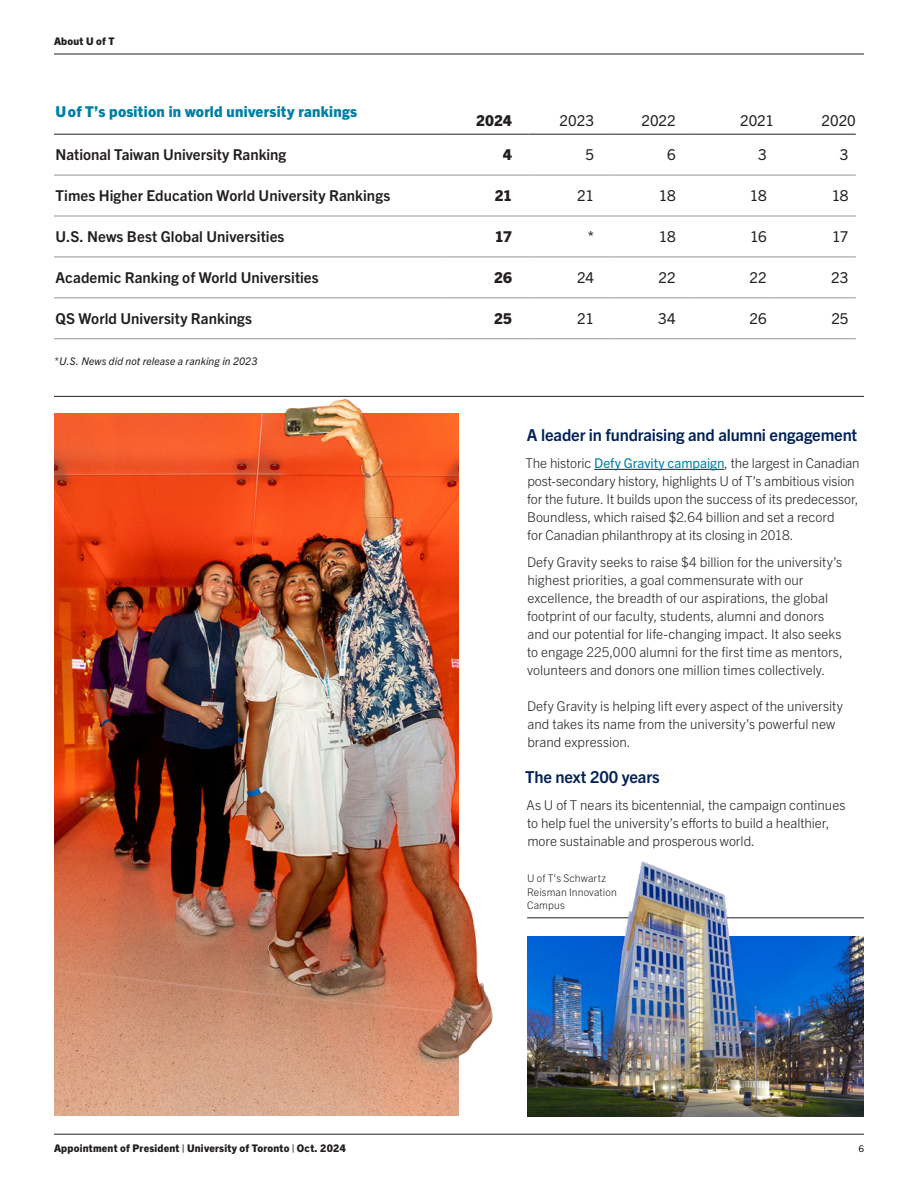
<style>
.page{position:relative;width:918px;height:1188px;background:#fff}
.page>*{position:absolute;margin:0;border:0;box-sizing:border-box;transform-origin:0 0}
.t1{font:700 16.5px "Trade Gothic Next LT Pro";letter-spacing:-.01em;color:#002157}
.t2{font:700 15px "Trade Gothic Next LT Pro";letter-spacing:.005em;color:#231f20}
.t3{font:15px "Trade Gothic Next LT Pro";letter-spacing:-.005em;color:#231f20}
.t4{font:800 15px "Trade Gothic Next LT Pro";letter-spacing:.015em;color:#0080a6}
.t5{font:800 15px "Trade Gothic Next LT Pro";letter-spacing:.005em;color:#231f20}
.t6{font:300 13.5px/18px "Trade Gothic Next LT Pro";color:#231f20}
.t7{font:800 10.5px "Trade Gothic Next LT Pro";letter-spacing:.02em;color:#231f20}
.t8{font:300 10.5px/13.5px "Trade Gothic Next LT Pro";letter-spacing:.01em;color:#231f20}
.t9{font:italic 10.5px "Trade Gothic Next LT Pro";letter-spacing:.005em;color:#231f20}
.t10{font:300 9px "Trade Gothic Next LT Pro";color:#231f20}
.s1{font-weight:400;color:#007fa6}
</style>
<div class="page">
<hr style="left:54px;top:396px;width:810px;height:1px;background:#231f20">
<hr style="left:527px;top:918px;width:337px;height:1px;background:#231f20">
<hr style="left:54px;top:134px;width:393px;height:1px;background:#231f20">
<hr style="left:447px;top:134px;width:82px;height:1px;background:#231f20">
<hr style="left:529px;top:134px;width:81px;height:1px;background:#231f20">
<hr style="left:610px;top:134px;width:82px;height:1px;background:#231f20">
<hr style="left:692px;top:134px;width:82px;height:1px;background:#231f20">
<hr style="left:774px;top:134px;width:82px;height:1px;background:#231f20">
<hr style="left:54px;top:175px;width:393px;height:1px;background:#949698">
<hr style="left:447px;top:175px;width:82px;height:1px;background:#949698">
<hr style="left:529px;top:175px;width:81px;height:1px;background:#949698">
<hr style="left:610px;top:175px;width:82px;height:1px;background:#949698">
<hr style="left:692px;top:175px;width:82px;height:1px;background:#949698">
<hr style="left:774px;top:175px;width:82px;height:1px;background:#949698">
<hr style="left:54px;top:216px;width:393px;height:1px;background:#949698">
<hr style="left:447px;top:216px;width:82px;height:1px;background:#949698">
<hr style="left:529px;top:216px;width:81px;height:1px;background:#949698">
<hr style="left:610px;top:216px;width:82px;height:1px;background:#949698">
<hr style="left:692px;top:216px;width:82px;height:1px;background:#949698">
<hr style="left:774px;top:216px;width:82px;height:1px;background:#949698">
<hr style="left:54px;top:257px;width:393px;height:1px;background:#949698">
<hr style="left:447px;top:257px;width:82px;height:1px;background:#949698">
<hr style="left:529px;top:257px;width:81px;height:1px;background:#949698">
<hr style="left:610px;top:257px;width:82px;height:1px;background:#949698">
<hr style="left:692px;top:257px;width:82px;height:1px;background:#949698">
<hr style="left:774px;top:257px;width:82px;height:1px;background:#949698">
<hr style="left:54px;top:298px;width:393px;height:1px;background:#949698">
<hr style="left:447px;top:298px;width:82px;height:1px;background:#949698">
<hr style="left:529px;top:298px;width:81px;height:1px;background:#949698">
<hr style="left:610px;top:298px;width:82px;height:1px;background:#949698">
<hr style="left:692px;top:298px;width:82px;height:1px;background:#949698">
<hr style="left:774px;top:298px;width:82px;height:1px;background:#949698">
<hr style="left:54px;top:338px;width:393px;height:1px;background:#949698">
<hr style="left:447px;top:338px;width:82px;height:1px;background:#949698">
<hr style="left:529px;top:338px;width:81px;height:1px;background:#949698">
<hr style="left:610px;top:338px;width:82px;height:1px;background:#949698">
<hr style="left:692px;top:338px;width:82px;height:1px;background:#949698">
<hr style="left:774px;top:338px;width:82px;height:1px;background:#949698">
<img style="left:527px;top:936px;width:337px;height:181px">
<img style="left:544px;top:846px;width:275px;height:276px;border-radius:138px">
<img style="left:54px;top:395px;width:458px;height:721px">
<hr style="left:54px;top:1134px;width:810px;height:1px;background:#231f20">
<hr style="left:54px;top:54px;width:810px;height:1px;background:#231f20">
<hr style="left:594px;top:469px;width:130px;height:1px;background:#231f20">
<p class="t7" style="left:54px;top:34px;width:62px">About U of T</p>
<p class="t4" style="left:56px;top:101px;width:303px">U of T’s position in world university rankings</p>
<p class="t5" style="left:476px;top:110px;width:38px">2024</p>
<p class="t3" style="left:560px;top:110px;width:36px">2023</p>
<p class="t3" style="left:642px;top:110px;width:36px">2022</p>
<p class="t3" style="left:740px;top:110px;width:35px">2021</p>
<p class="t3" style="left:822px;top:110px;width:36px">2020</p>
<p class="t2" style="left:56px;top:145px;width:232px">National Taiwan University Ranking</p>
<p class="t5" style="left:503px;top:145px;width:10px">4</p>
<p class="t3" style="left:585px;top:145px;width:10px">5</p>
<p class="t3" style="left:667px;top:145px;width:10px">6</p>
<p class="t3" style="left:758px;top:145px;width:10px">3</p>
<p class="t3" style="left:840px;top:145px;width:10px">3</p>
<p class="t2" style="left:56px;top:185px;width:336px">Times Higher Education World University Rankings</p>
<p class="t5" style="left:495px;top:185px;width:19px">21</p>
<p class="t3" style="left:577px;top:185px;width:18px">21</p>
<p class="t3" style="left:659px;top:185px;width:18px">18</p>
<p class="t3" style="left:750px;top:185px;width:18px">18</p>
<p class="t3" style="left:832px;top:185px;width:18px">18</p>
<p class="t2" style="left:56px;top:226px;width:230px">U.S. News Best Global Universities</p>
<p class="t5" style="left:495px;top:226px;width:19px">17</p>
<p class="t3" style="left:588px;top:226px;width:8px">*</p>
<p class="t3" style="left:659px;top:226px;width:18px">18</p>
<p class="t3" style="left:750px;top:226px;width:18px">16</p>
<p class="t3" style="left:832px;top:226px;width:18px">17</p>
<p class="t2" style="left:56px;top:267px;width:265px">Academic Ranking of World Universities</p>
<p class="t5" style="left:494px;top:267px;width:19px">26</p>
<p class="t3" style="left:577px;top:267px;width:18px">24</p>
<p class="t3" style="left:659px;top:267px;width:19px">22</p>
<p class="t3" style="left:750px;top:267px;width:19px">22</p>
<p class="t3" style="left:831px;top:267px;width:19px">23</p>
<p class="t2" style="left:56px;top:308px;width:198px">QS World University Rankings</p>
<p class="t5" style="left:494px;top:308px;width:20px">25</p>
<p class="t3" style="left:577px;top:308px;width:18px">21</p>
<p class="t3" style="left:658px;top:308px;width:19px">34</p>
<p class="t3" style="left:750px;top:308px;width:19px">26</p>
<p class="t3" style="left:831px;top:308px;width:19px">25</p>
<p class="t9" style="left:54px;top:353px;width:205px">*U.S. News did not release a ranking in 2023</p>
<p class="t1" style="left:527px;top:424px;width:332px">A leader in fundraising and alumni engagement</p>
<p class="t6" style="left:526px;top:453px;width:336px">The historic <span class="s1">Defy Gravity campaign</span>, the largest in Canadian</p>
<p class="t6" style="left:527px;top:471px;width:333px">post-secondary history, highlights U of T’s ambitious vision for the future. It builds upon the success of its predecessor, Boundless, which raised $2.64 billion and set a record<br>for Canadian philanthropy at its closing in 2018.</p>
<p class="t6" style="left:527px;top:552px;width:317px">Defy Gravity seeks to raise $4 billion for the university’s</p>
<p class="t6" style="left:527px;top:570px;width:278px">highest priorities, a goal commensurate with our</p>
<p class="t6" style="left:527px;top:588px;width:302px">excellence, the breadth of our aspirations, the global footprint of our faculty, students, alumni and donors</p>
<p class="t6" style="left:527px;top:624px;width:317px;text-align:justify">and our potential for life-changing impact. It also seeks to engage 225,000 alumni for the frst time as mentors, volunteers and donors one million times collectively.</p>
<p class="t6" style="left:527px;top:696px;width:317px">Defy Gravity is helping lift every aspect of the university</p>
<p class="t6" style="left:527px;top:714px;width:309px">and takes its name from the university’s powerful new</p>
<p class="t6" style="left:527px;top:732px;width:105px">brand expression.</p>
<p class="t1" style="left:525px;top:766px;width:136px">The next 200 years</p>
<p class="t6" style="left:527px;top:795px;width:320px">As U of T nears its bicentennial, the campaign continues to help fuel the university’s eforts to build a healthier,</p>
<p class="t6" style="left:527px;top:831px;width:229px">more sustainable and prosperous world.</p>
<p class="t8" style="left:527px;top:871px;width:91px">U of T's Schwartz<br>Reisman Innovation<br>Campus</p>
<p class="t7" style="left:54px;top:1141px;width:293px">Appointment of President | University of Toronto | Oct. 2024</p>
<p class="t10" style="left:859px;top:1142px;width:7px">6</p>
</div>
